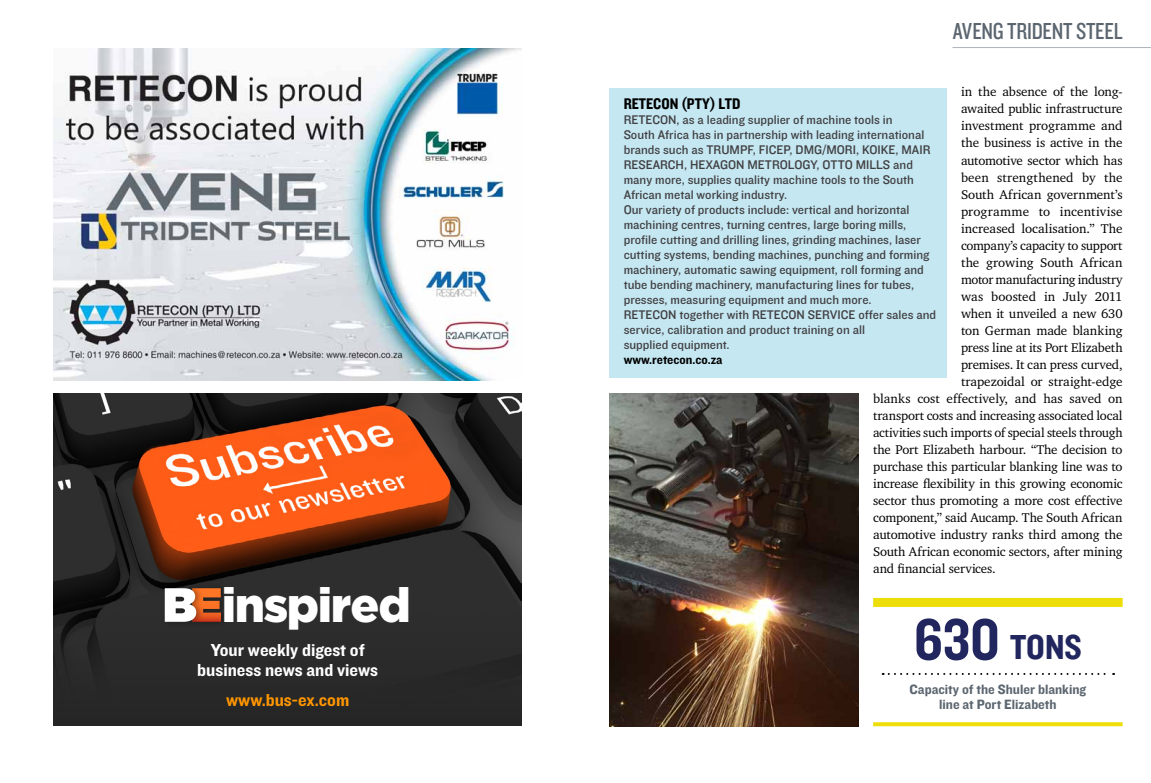
<style>
.page{position:relative;width:1151px;height:783px;background:#fff}
.page>*{position:absolute;margin:0;border:0;box-sizing:border-box;transform-origin:0 0}
.t1{font:900 47.9px "Gotham HTF";letter-spacing:-.03em;color:#fff}
.t2{font:36px "Knockout HTF50 Welterweight";color:#21265e}
.t3{font:24px "Knockout HTF29 Junior Liteweight";letter-spacing:-.01em;color:#5c6670}
.t4{font:18px/20px "Knockout HTF51 Middleweight";color:#fff;text-align:center}
.t5{font:18px "Knockout HTF51 Middleweight";color:#ff9600}
.t6{font:16px "Knockout HTF50 Welterweight";color:#000}
.t7{font:14px/15px "Knockout HTF51 Middleweight";color:#5c6670;text-align:center}
.t8{font:13px "Charter IT Cby BT";letter-spacing:-.01em;color:#000}
.t9{font:13px/15px "Knockout HTF31 Junior Middlewt";color:#414042}
.t10{font:13px "Charter IT Cby BT";letter-spacing:.01em;color:#000}
.t11{font:13px "Charter IT Cby BT";letter-spacing:.015em;color:#000}
.t12{font:13px "Knockout HTF51 Middleweight";color:#000}
.s1{font-size:60px}
</style>
<div class="page">
<img style="left:609px;top:393px;width:250px;height:333px">
<hr style="left:952px;top:47px;width:199px;height:1px;background:#adb3b8">
<img style="left:54px;top:393px;width:468px;height:332px">
<div style="left:189px;top:581px;width:41px;height:46px;background:#2b2b2b"></div>
<div style="left:161px;top:581px;width:44px;height:46px;background:#000;opacity:.35"></div>
<svg style="left:165px;top:588px;width:56px;height:33px"></svg>
<img style="left:54px;top:48px;width:468px;height:332px">
<div style="left:609px;top:88px;width:338px;height:290px;background:#c5e7f2"></div>
<div style="left:873px;top:597px;width:250px;height:9px;background:#edde09"></div>
<svg style="left:883px;top:673px;width:231px;height:1px"></svg>
<svg style="left:873px;top:722px;width:250px;height:4px"></svg>
<h1 class="t1" style="left:222px;top:577px;width:190px">inspired</h1>
<h3 class="t4" style="left:197px;top:640px;width:182px">Your weekly digest of business news and views</h3>
<h3 class="t5" style="left:226px;top:690px;width:125px">www.bus-ex.com</h3>
<h3 class="t3" style="left:953px;top:18px;width:171px">AVENG TRIDENT STEEL</h3>
<p class="t8" style="left:961px;top:84px;width:163px">in the absence of the long-</p>
<p class="t8" style="left:961px;top:101px;width:163px">awaited public infrastructure</p>
<p class="t8" style="left:961px;top:118px;width:163px">investment programme and</p>
<p class="t8" style="left:961px;top:135px;width:163px">the business is active in the</p>
<p class="t8" style="left:961px;top:152px;width:163px">automotive sector which has</p>
<p class="t10" style="left:961px;top:169px;width:163px">been strengthened by the</p>
<p class="t8" style="left:961px;top:186px;width:163px">South African government’s</p>
<p class="t11" style="left:961px;top:203px;width:163px">programme to incentivise</p>
<p class="t8" style="left:961px;top:220px;width:163px">increased localisation.” The</p>
<p class="t8" style="left:961px;top:237px;width:163px">company’s capacity to support</p>
<p class="t10" style="left:961px;top:254px;width:163px">the growing South African</p>
<p class="t8" style="left:961px;top:271px;width:163px">motor manufacturing industry</p>
<p class="t8" style="left:961px;top:288px;width:163px">was boosted in July 2011</p>
<p class="t8" style="left:961px;top:305px;width:163px">when it unveiled a new 630</p>
<p class="t8" style="left:961px;top:322px;width:163px">ton German made blanking</p>
<p class="t8" style="left:961px;top:339px;width:163px">press line at its Port Elizabeth</p>
<p class="t8" style="left:961px;top:356px;width:163px">premises. It can press curved,</p>
<p class="t8" style="left:961px;top:373px;width:163px">trapezoidal or straight-edge</p>
<p class="t8" style="left:873px;top:390px;width:251px">blanks cost effectively, and has saved on</p>
<p class="t8" style="left:873px;top:407px;width:251px">transport costs and increasing associated local</p>
<p class="t8" style="left:873px;top:424px;width:251px">activities such imports of special steels through</p>
<p class="t8" style="left:873px;top:441px;width:251px">the Port Elizabeth harbour. “The decision to</p>
<p class="t8" style="left:873px;top:458px;width:251px">purchase this particular blanking line was to</p>
<p class="t8" style="left:873px;top:475px;width:251px">increase flexibility in this growing economic</p>
<p class="t8" style="left:873px;top:492px;width:251px">sector thus promoting a more cost effective</p>
<p class="t8" style="left:873px;top:509px;width:251px">component,” said Aucamp. The South African</p>
<p class="t8" style="left:873px;top:526px;width:251px">automotive industry ranks third among the</p>
<p class="t8" style="left:873px;top:543px;width:251px">South African economic sectors, after mining</p>
<p class="t8" style="left:873px;top:560px;width:124px">and financial services.</p>
<p class="t6" style="left:624px;top:95px;width:103px">RETECON (PTY) LTD</p>
<p class="t9" style="left:624px;top:112px;width:31px">RETECON</p>
<p class="t9" style="left:624px;top:112px;width:302px;text-indent:53px">, as a leading supplier of machine tools in<br>South Africa has in partnership with leading international brands such as TRU MPF, FICE</p>
<p class="t9" style="left:783px;top:142px;width:86px">P, DMG/MORI, KOIKE</p>
<p class="t9" style="left:895px;top:142px;width:24px">, MAIR</p>
<p class="t9" style="left:624px;top:157px;width:307px;text-indent:60px">, HEXAGON METRO LOGY, OTTO MILLS and many more, supplies quality machine tools to the South African metal working industry.<br>Our variety of products include: vertical and horizontal machining centres, turning centres, large boring mills, profile cutting and drilling lines, grinding machines, laser cutting systems, bending machines, punching and forming machinery, automatic sawing equipment, roll forming and tube bending machinery, manufacturing lines for tubes, presses, measuring equipment and much more.<br>RETECON</p>
<p class="t9" style="left:624px;top:157px;width:9px">RESEARCH</p>
<p class="t9" style="left:624px;top:307px;width:314px;text-indent:184px">SERVICE offer sales and service, calibration and product training on all<br>supplied equipment.</p>
<p class="t12" style="left:624px;top:352px;width:100px">www.retecon.co.za</p>
<p class="t9" style="left:679px;top:307px;width:103px">together with RETECON</p>
<h2 class="t2" style="left:914px;top:628px;width:167px"><span class="s1">630</span> TONS</h2>
<p class="t7" style="left:910px;top:682px;width:178px">Capacity of the Shuler blanking line at Port Elizabeth</p>
</div>
